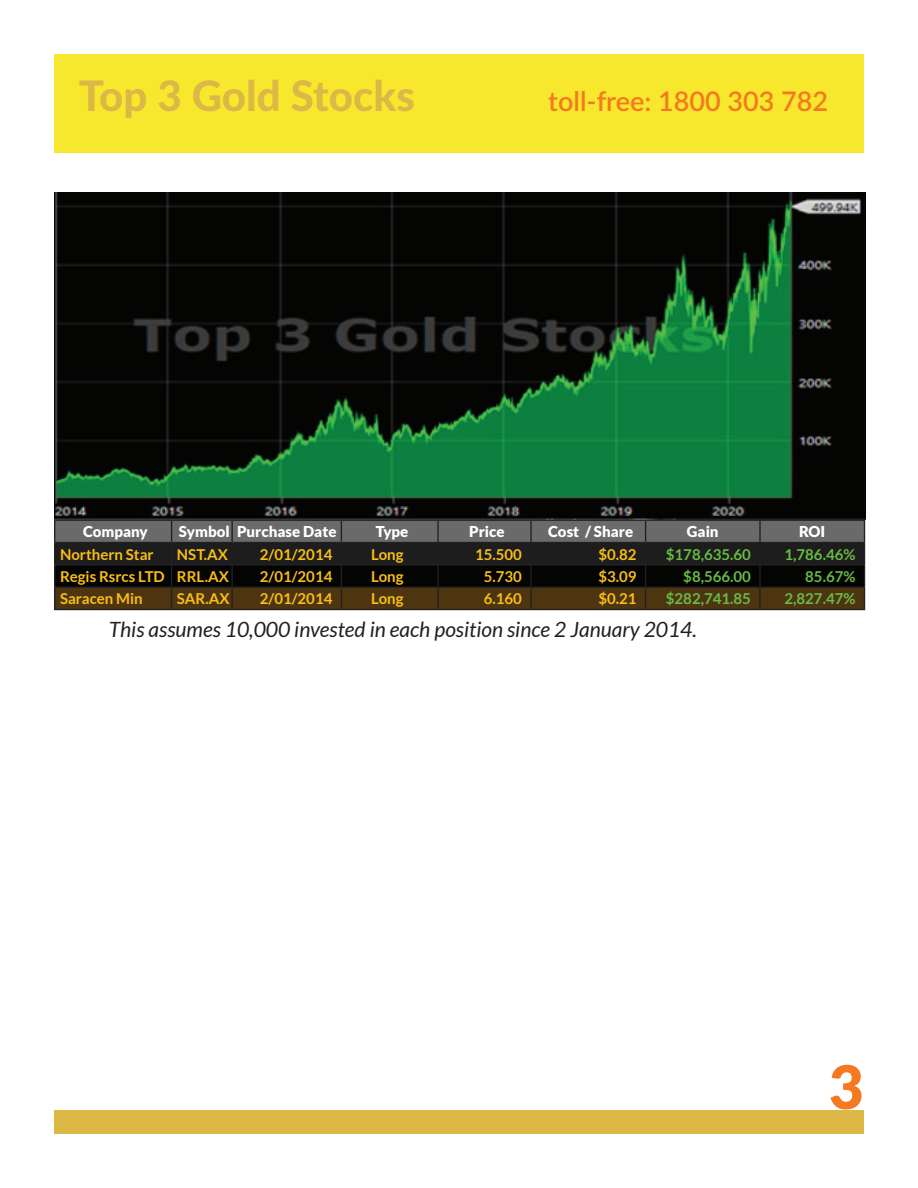
<style>
.page{position:relative;width:918px;height:1188px;background:#fff}
.page>*{position:absolute;margin:0;border:0;box-sizing:border-box;transform-origin:0 0}
.t1{font:900 60px "Lato";color:#f47921}
.t2{font:800 42px "Lato";color:#dcb847}
.t3{font:600 27px "Lato";color:#f47921}
.t4{font:italic 21px "Lato";color:#231f20}
.t5{font:700 15px "Lato";color:#fbbf12}
.t6{font:700 15px "Lato";color:#68bc45}
.t7{font:900 15px "Lato";color:#fff}
</style>
<div class="page">
<div style="left:54px;top:54px;width:810px;height:99px;background:#f8e82d"></div>
<div style="left:54px;top:1110px;width:810px;height:24px;background:#dcb847"></div>
<img style="left:54px;top:193px;width:811px;height:327px">
<svg style="left:54px;top:520px;width:811px;height:89px;background:#342f26"></svg>
<hr style="left:54px;top:609px;width:118px;height:1px;background:#231f20">
<hr style="left:172px;top:609px;width:60px;height:1px;background:#231f20">
<hr style="left:232px;top:609px;width:109px;height:1px;background:#231f20">
<hr style="left:341px;top:609px;width:97px;height:1px;background:#231f20">
<hr style="left:438px;top:609px;width:93px;height:1px;background:#231f20">
<hr style="left:531px;top:609px;width:115px;height:1px;background:#231f20">
<hr style="left:646px;top:609px;width:114px;height:1px;background:#231f20">
<hr style="left:760px;top:609px;width:105px;height:1px;background:#231f20">
<h2 class="t2" style="left:79px;top:65px;width:338px">Top 3 Gold Stocks</h2>
<h3 class="t3" style="left:548px;top:82px;width:281px">toll-free: 1800 303 782</h3>
<p class="t7" style="left:83px;top:523px;width:66px">Company</p>
<p class="t7" style="left:179px;top:523px;width:159px">Symbol Purchase Date</p>
<p class="t7" style="left:376px;top:523px;width:34px">Type</p>
<p class="t7" style="left:469px;top:523px;width:37px">Price</p>
<p class="t7" style="left:548px;top:523px;width:87px">Cost / Share</p>
<p class="t7" style="left:687px;top:523px;width:33px">Gain</p>
<p class="t7" style="left:799px;top:523px;width:28px">ROI</p>
<p class="t5" style="left:60px;top:546px;width:95px">Northern Star</p>
<p class="t5" style="left:177px;top:546px;width:53px">NST.AX</p>
<p class="t5" style="left:260px;top:546px;width:74px">2/01/2014</p>
<p class="t5" style="left:371px;top:546px;width:34px">Long</p>
<p class="t5" style="left:475px;top:546px;width:48px">15.500</p>
<p class="t5" style="left:598px;top:546px;width:40px">$0.82</p>
<p class="t6" style="left:666px;top:546px;width:87px">$178,635.60</p>
<p class="t6" style="left:785px;top:546px;width:72px">1,786.46%</p>
<p class="t5" style="left:60px;top:568px;width:170px">Regis Rsrcs LTD RRL.AX</p>
<p class="t5" style="left:260px;top:568px;width:74px">2/01/2014</p>
<p class="t5" style="left:371px;top:568px;width:34px">Long</p>
<p class="t5" style="left:484px;top:568px;width:40px">5.730</p>
<p class="t5" style="left:598px;top:568px;width:40px">$3.09</p>
<p class="t6" style="left:683px;top:568px;width:69px">$8,566.00</p>
<p class="t6" style="left:805px;top:568px;width:52px">85.67%</p>
<p class="t5" style="left:60px;top:590px;width:84px">Saracen Min</p>
<p class="t5" style="left:177px;top:590px;width:54px">SAR.AX</p>
<p class="t5" style="left:260px;top:590px;width:74px">2/01/2014</p>
<p class="t5" style="left:371px;top:590px;width:34px">Long</p>
<p class="t5" style="left:484px;top:590px;width:40px">6.160</p>
<p class="t5" style="left:598px;top:590px;width:40px">$0.21</p>
<p class="t6" style="left:666px;top:590px;width:87px">$282,741.85</p>
<p class="t6" style="left:785px;top:590px;width:72px">2,827.47%</p>
<h3 class="t4" style="left:109px;top:618px;width:590px">This assumes 10,000 invested in each position since 2 January 2014.</h3>
<h1 class="t1" style="left:828px;top:1052px;width:36px">3</h1>
</div>
